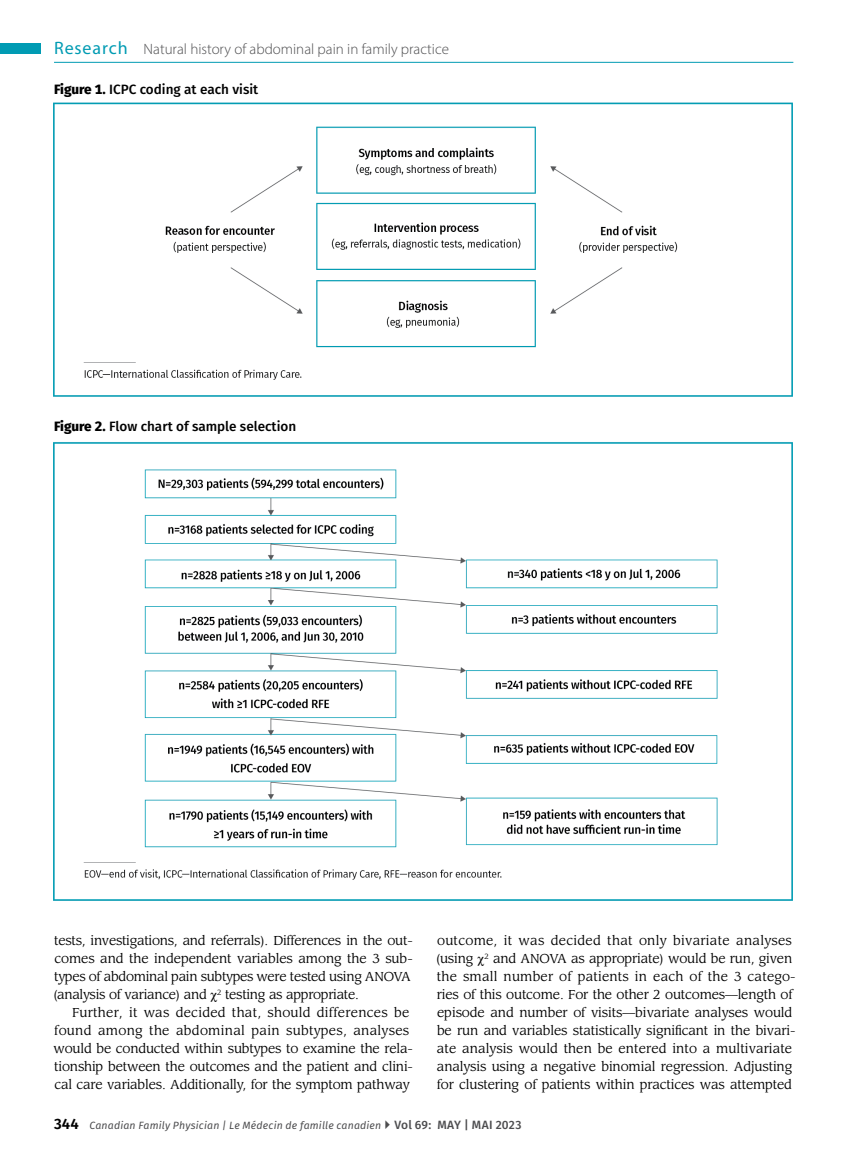
<style>
.page{position:relative;width:851px;height:1161px;background:#fff}
.page>*{position:absolute;margin:0;border:0;box-sizing:border-box;transform-origin:0 0}
.t1{font:300 15px "Myriad Pro";color:#4d4d4f}
.t2{font:500 13.5px "Fira Sans";color:#000}
.t3{font:12.75px/18px "Leawood Std";letter-spacing:-.015em;color:#000}
.t4{font:italic 10.5px "Fira Sans";letter-spacing:.015em;color:#4d4d4f}
.s1{font-weight:400;font-size:18px;color:#009bb3}
.s2{font-weight:800}
.s3{font-weight:600;font-style:normal;font-size:15px;color:#000}
.s4{font-weight:500;font-style:normal;font-size:12px}
</style>
<div class="page">
<hr style="left:54px;top:62px;width:739px;height:1px;background:#009bb3">
<div style="left:0;top:44px;width:40px;height:10px;background:#009bb3"></div>
<img style="left:54px;top:102px;width:738px;height:294px">
<img style="left:54px;top:442px;width:738px;height:458px">
<p class="t1" style="left:54px;top:40px;width:396px"><span class="s1">Research</span> Natural history of abdominal pain in family practice</p>
<p class="t2" style="left:54px;top:78px;width:206px"><span class="s2">Figure 1.</span> ICPC coding at each visit</p>
<p class="t2" style="left:54px;top:416px;width:244px"><span class="s2">Figure 2.</span> Flow chart of sample selection</p>
<p class="t3" style="left:53px;top:932px;width:361px">tests, investigations, and referrals). Differences in the out&shy;comes and the independent variables among the 3 sub&shy;types of abdominal pain subtypes were tested using ANOVA (analysis of variance) and <sup>2</sup> testing as appropriate.</p>
<p class="t3" style="left:54px;top:1004px;width:361px;text-indent:18px">Further, it was decided that, should differences be found among the abdominal pain subtypes, analyses would be conducted within subtypes to examine the rela&shy;tionship between the outcomes and the patient and clini&shy;cal care variables. Additionally, for the symptom pathway</p>
<p class="t3" style="left:436px;top:932px;width:361px">outcome, it was decided that only bivariate analyses (using <sup>2</sup> and ANOVA as appropriate) would be run, given the small number of patients in each of the 3 catego&shy;ries of this outcome. For the other 2 outcomes—length of episode and number of visits—bivariate analyses would be run and variables statistically significant in the bivari&shy;ate analysis would then be entered into a multivariate analysis using a negative binomial regression. Adjusting for clustering of patients within practices was attempted</p>
<p class="t4" style="left:54px;top:1117px;width:469px"><span class="s3">344</span> Canadian Family Physician | Le Médecin de famille canadien <span class="s4">Vol 69: MAY | MAI 2023</span></p>
</div>
